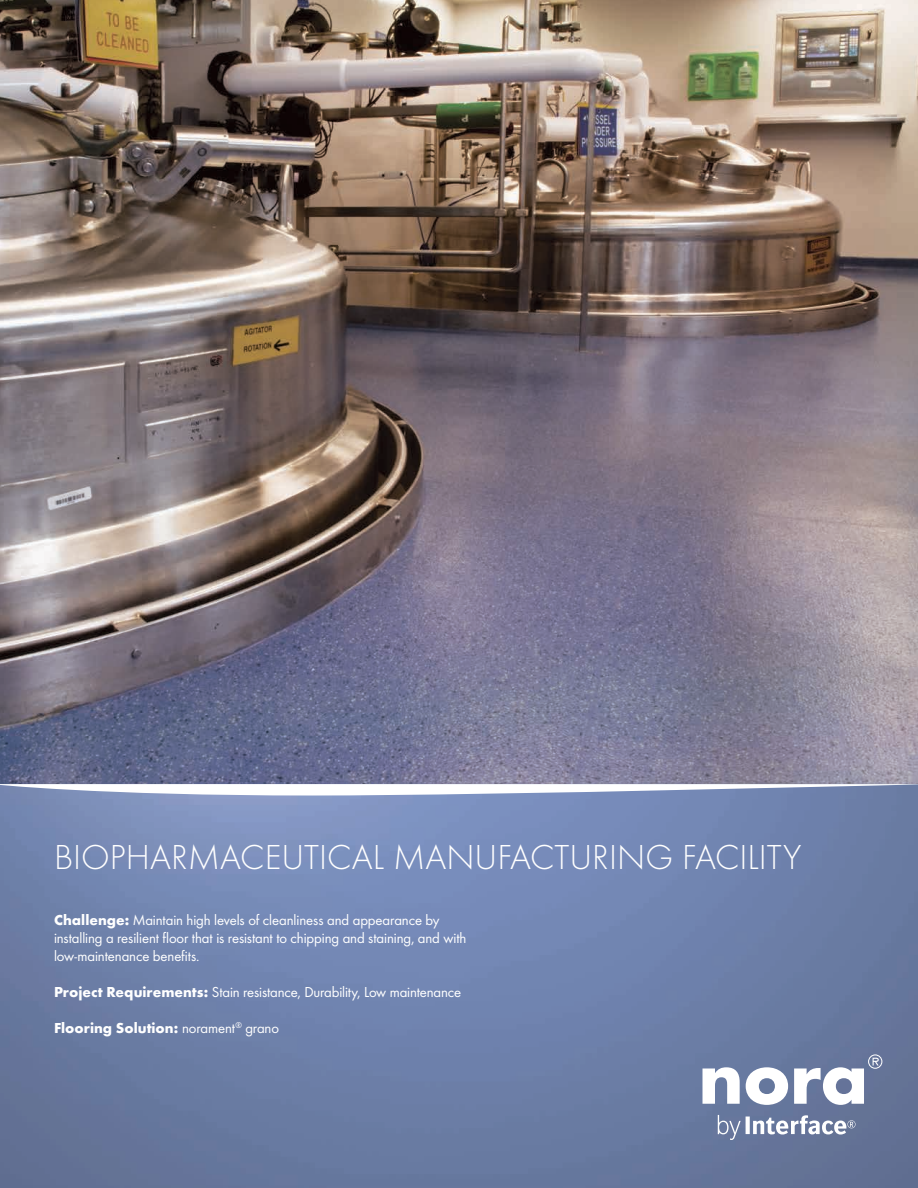
<style>
.page{position:relative;width:918px;height:1188px;background:#fff}
.page>*{position:absolute;margin:0;border:0;box-sizing:border-box;transform-origin:0 0}
.t1{font:300 36px "Futura";color:#fff}
.t2{font:15px/18px "Futura Boo";letter-spacing:-.005em;color:#fff}
.t3{font:700 15px "Futura";color:#fff}
.s1{font-family:"Futura";font-weight:700}
.s2{font-family:"Futura Boo";font-weight:400}
</style>
<div class="page">
<img style="left:0;top:0;width:918px;height:784px">
<svg style="left:0;top:796px;width:918px;height:392px;background:#6e80aa"></svg>
<svg style="left:0;top:784px;width:918px;height:12px"></svg>
<svg style="left:703px;top:1067px;width:37px;height:37px"></svg>
<svg style="left:746px;top:1067px;width:42px;height:38px"></svg>
<svg style="left:718px;top:1115px;width:138px;height:25px"></svg>
<svg style="left:794px;top:1054px;width:88px;height:51px"></svg>
<h1 class="t1" style="left:54px;top:837px;width:749px">BIOPHARMACEUTICAL MANUFACTURING FACILITY</h1>
<p class="t2" style="left:54px;top:911px;width:414px"><span class="s1">Challenge:</span> Maintain high levels of cleanliness and appearance by installing a resilient floor that is resistant to chipping and staining, and with low-maintenance benefits.</p>
<p class="t2" style="left:54px;top:983px;width:409px"><span class="s1">Project Requirements:</span> Stain resistance, Durability, Low maintenance</p>
<p class="t3" style="left:54px;top:1019px;width:227px">Flooring Solution: <span class="s2">norament</span><sup>®</sup> <span class="s2">grano</span></p>
</div>
